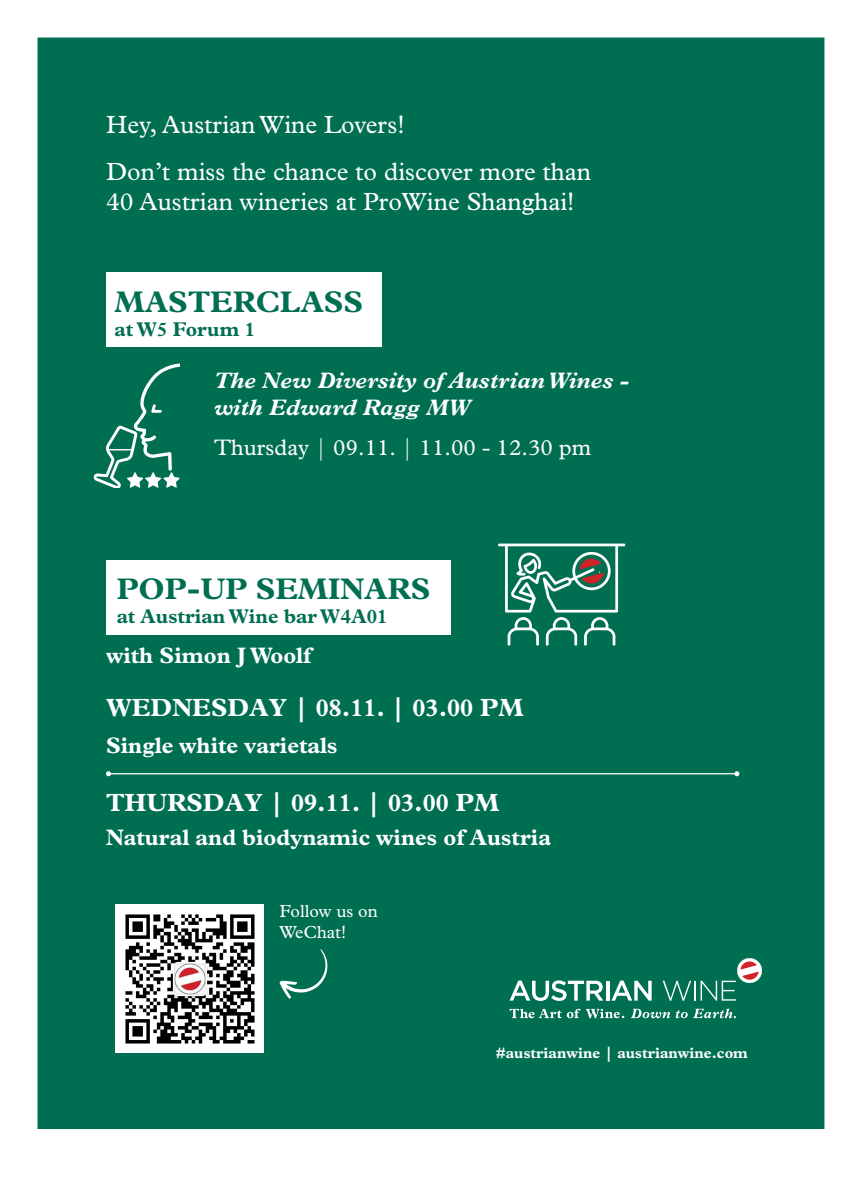
<style>
.page{position:relative;width:862px;height:1204px;background:#fff}
.page>*{position:absolute;margin:0;border:0;box-sizing:border-box;transform-origin:0 0}
.t1{font:700 30px "Plantin MT Pro";color:#006f51}
.t2{font:25px/47.5px "Plantin MT Pro";color:#fff}
.t3{font:700 25px "Plantin MT Pro";color:#fff}
.t4{font:700 22.5px "Plantin MT Pro";color:#fff}
.t5{font:italic 700 22.5px/27px "Plantin MT Pro";color:#fff}
.t6{font:22.5px "Plantin MT Pro";color:#fff}
.t7{font:700 20px "Plantin MT Pro";color:#006f51}
.t8{font:17.5px/21px "Plantin MT Pro";color:#fff}
.t9{font:700 15px "Plantin MT Pro";color:#fff}
</style>
<div class="page">
<div style="left:39px;top:39px;width:784px;height:1089px;background:#006f51"></div>
<img style="left:115px;top:904px;width:149px;height:149px">
<svg style="left:498px;top:543px;width:127px;height:103px"></svg>
<hr style="left:108px;top:773px;width:629px;height:1px;background:#fff">
<svg style="left:734px;top:771px;width:5px;height:5px"></svg>
<svg style="left:106px;top:771px;width:5px;height:5px"></svg>
<svg style="left:93px;top:363px;width:87px;height:124px"></svg>
<div style="left:106px;top:560px;width:345px;height:74px;background:#fff"></div>
<div style="left:106px;top:273px;width:275px;height:74px;background:#fff"></div>
<svg style="left:509px;top:980px;width:94px;height:21px"></svg>
<svg style="left:606px;top:981px;width:3px;height:20px"></svg>
<svg style="left:611px;top:980px;width:40px;height:21px"></svg>
<svg style="left:662px;top:981px;width:29px;height:20px"></svg>
<hr style="left:694px;top:981px;width:2px;height:20px;background:#fff">
<svg style="left:700px;top:958px;width:62px;height:43px"></svg>
<svg style="left:509px;top:1009px;width:52px;height:9px"></svg>
<svg style="left:567px;top:1009px;width:13px;height:9px"></svg>
<svg style="left:586px;top:1009px;width:38px;height:9px"></svg>
<svg style="left:631px;top:1009px;width:55px;height:9px"></svg>
<svg style="left:680px;top:1012px;width:7px;height:6px"></svg>
<svg style="left:693px;top:1008px;width:43px;height:10px"></svg>
<svg style="left:279px;top:949px;width:48px;height:50px"></svg>
<p class="t2" style="left:106px;top:101px;width:487px">Hey, Austrian Wine Lovers!<br>Don’t miss the chance to discover more than</p>
<p class="t2" style="left:106px;top:178px;width:470px">40 Austrian wineries at ProWine Shanghai!</p>
<p class="t1" style="left:115px;top:284px;width:250px">MASTERCLASS</p>
<p class="t7" style="left:115px;top:317px;width:142px">at W5 Forum 1</p>
<p class="t5" style="left:214px;top:367px;width:417px">The New Diversity of Austrian Wines - with Edward Ragg MW</p>
<p class="t6" style="left:214px;top:434px;width:379px">Thursday | 09.11. | 11.00 - 12.30 pm</p>
<p class="t1" style="left:117px;top:571px;width:315px">POP-UP SEMINARS</p>
<p class="t7" style="left:117px;top:605px;width:272px">at Austrian Wine bar W4A01</p>
<p class="t4" style="left:106px;top:642px;width:207px">with Simon J Woolf</p>
<p class="t3" style="left:106px;top:693px;width:419px">WEDNESDAY | 08.11. | 03.00 PM</p>
<p class="t4" style="left:106px;top:732px;width:233px">Single white varietals</p>
<p class="t3" style="left:106px;top:788px;width:395px">THURSDAY | 09.11. | 03.00 PM</p>
<p class="t4" style="left:106px;top:824px;width:446px">Natural and biodynamic wines of Austria</p>
<p class="t8" style="left:280px;top:900px;width:100px">Follow us on<br>WeChat!</p>
<p class="t9" style="left:496px;top:1044px;width:254px">#austrianwine | austrianwine.com</p>
</div>
